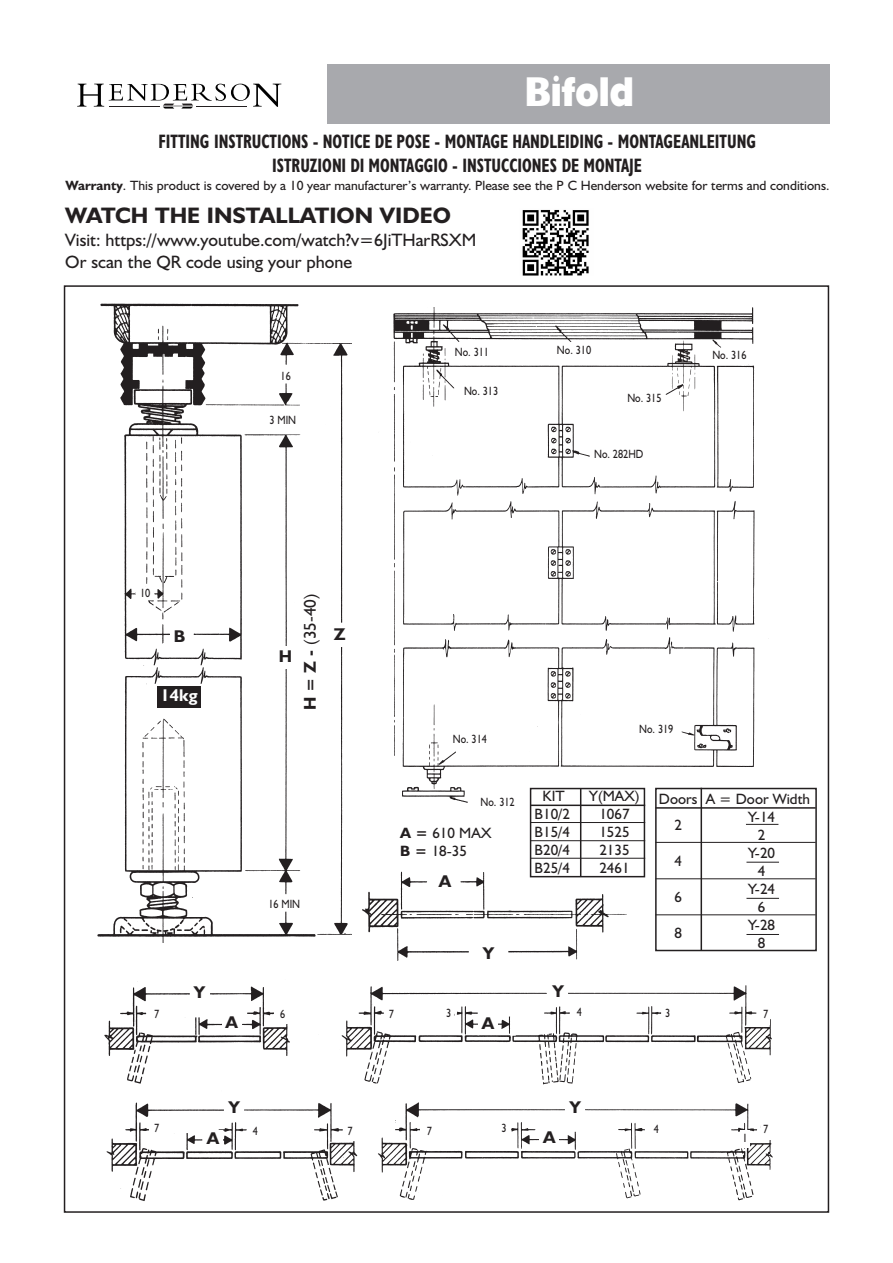
<style>
.page{position:relative;width:893px;height:1263px;background:#fff}
.page>*{position:absolute;margin:0;border:0;box-sizing:border-box;transform-origin:0 0}
.t1{font:800 42px "Humanist 521 BT";color:#fff;scale:.85 1}
.t2{font:700 22.5px "Humanist 521 BT";color:#231f20}
.t3{font:700 condensed 19.5px/23.4px "Humanist 521 BT";color:#231f20;text-align:center;scale:.85 1}
.t4{font:18px/22.5px "Humanist 521 BT";color:#231f20}
.t5{font:700 17.1px "Humanist 521 BT";color:#231f20}
.t6{font:17.1px "Humanist 521 BT";color:#231f20}
.t7{font:700 17.1px "Humanist 521 BT";color:#fff}
.t8{font:15px/18px "Humanist 521 BT";color:#231f20}
.t9{font:13.5px "Humanist 521 BT";color:#231f20}
.t10{font:12px "Humanist 521 BT";color:#231f20;scale:.85 1}
.s1{font-weight:700}
</style>
<div class="page">
<hr style="left:655px;top:807px;width:161px;height:2px;background:#231f20">
<hr style="left:655px;top:842px;width:161px;height:1px;background:#231f20">
<hr style="left:655px;top:878px;width:161px;height:1px;background:#231f20">
<hr style="left:655px;top:914px;width:161px;height:1px;background:#231f20">
<div style="left:655px;top:788px;width:162px;height:163px;border:2px solid #231f20"></div>
<div style="left:327px;top:64px;width:502px;height:60px;background:#a8a9ad"></div>
<svg style="left:77px;top:84px;width:204px;height:25px"></svg>
<hr style="left:109px;top:106px;width:50px;height:1px;background:#231f20">
<hr style="left:197px;top:106px;width:50px;height:1px;background:#231f20">
<img style="left:97px;top:303px;width:255px;height:640px">
<img style="left:393px;top:307px;width:382px;height:507px">
<img style="left:362px;top:865px;width:267px;height:96px">
<img style="left:104px;top:981px;width:669px;height:220px">
<div style="left:271px;top:646px;width:28px;height:23px;background:#fff"></div>
<div style="left:330px;top:624px;width:19px;height:23px;background:#fff"></div>
<div style="left:435px;top:872px;width:20px;height:22px;background:#fff"></div>
<div style="left:479px;top:944px;width:19px;height:22px;background:#fff"></div>
<div style="left:190px;top:983px;width:19px;height:22px;background:#fff"></div>
<div style="left:222px;top:1014px;width:19px;height:20px;background:#fff"></div>
<div style="left:478px;top:1015px;width:19px;height:20px;background:#fff"></div>
<div style="left:203px;top:1130px;width:20px;height:20px;background:#fff"></div>
<div style="left:540px;top:1129px;width:19px;height:20px;background:#fff"></div>
<div style="left:548px;top:982px;width:20px;height:23px;background:#fff"></div>
<div style="left:566px;top:1098px;width:19px;height:22px;background:#fff"></div>
<div style="left:224px;top:1098px;width:20px;height:22px;background:#fff"></div>
<div style="left:170px;top:628px;width:19px;height:21px;background:#fff"></div>
<div style="left:157px;top:686px;width:44px;height:22px;background:#231f20"></div>
<div style="left:301px;top:482px;width:22px;height:340px;background:#fff"></div>
<div style="left:150px;top:1007px;width:13px;height:17px;background:#fff"></div>
<div style="left:152px;top:1120px;width:10px;height:18px;background:#fff"></div>
<div style="left:251px;top:1123px;width:9px;height:17px;background:#fff"></div>
<div style="left:345px;top:1123px;width:10px;height:17px;background:#fff"></div>
<div style="left:425px;top:1123px;width:9px;height:17px;background:#fff"></div>
<div style="left:499px;top:1120px;width:10px;height:18px;background:#fff"></div>
<div style="left:652px;top:1122px;width:9px;height:17px;background:#fff"></div>
<div style="left:740px;top:1130px;width:10px;height:17px;background:#fff"></div>
<div style="left:278px;top:1006px;width:10px;height:17px;background:#fff"></div>
<div style="left:386px;top:1007px;width:10px;height:17px;background:#fff"></div>
<div style="left:444px;top:1006px;width:9px;height:17px;background:#fff"></div>
<div style="left:571px;top:1004px;width:16px;height:17px;background:#fff"></div>
<div style="left:664px;top:1006px;width:8px;height:17px;background:#fff"></div>
<div style="left:762px;top:1007px;width:8px;height:17px;background:#fff"></div>
<div style="left:761px;top:1122px;width:10px;height:17px;background:#fff"></div>
<img style="left:522px;top:210px;width:67px;height:66px">
<hr style="left:746px;top:824px;width:32px;height:1px;background:#231f20">
<hr style="left:746px;top:862px;width:33px;height:1px;background:#231f20">
<hr style="left:746px;top:898px;width:33px;height:1px;background:#231f20">
<hr style="left:746px;top:934px;width:33px;height:1px;background:#231f20">
<hr style="left:701px;top:788px;width:1px;height:162px;background:#231f20">
<hr style="left:530px;top:804px;width:115px;height:2px;background:#231f20">
<hr style="left:530px;top:822px;width:115px;height:1px;background:#231f20">
<hr style="left:530px;top:840px;width:115px;height:1px;background:#231f20">
<hr style="left:530px;top:858px;width:115px;height:1px;background:#231f20">
<div style="left:530px;top:788px;width:115px;height:89px;border:2px solid #231f20"></div>
<hr style="left:580px;top:789px;width:1px;height:87px;background:#231f20">
<h1 class="t1" style="left:525px;top:77px;width:130px">Bifold</h1>
<h3 class="t3" style="left:158px;top:132px;width:704px">FITTING INSTRUCTIONS - NOTICE DE POSE - MONTAGE HANDLEIDING - MONTAGEANLEITUNG<br>ISTRUZIONI DI MONTAGGIO - INSTUCCIONES DE MONTAJE</h3>
<p class="t9" style="left:66px;top:181px;width:765px"><span class="s1">Warranty</span>. This product is covered by a 10 year manufacturer’s warranty. Please see the P C Henderson website for terms and conditions.</p>
<h2 class="t2" style="left:65px;top:208px;width:387px">WATCH THE INSTALLATION VIDEO</h2>
<h3 class="t4" style="left:65px;top:230px;width:413px">Visit: https://www.youtube.com/watch?v=6JiTHarRSXM<br>Or scan the QR code using your phone</h3>
<p class="t10" style="left:281px;top:372px;width:14px">16</p>
<p class="t10" style="left:269px;top:415px;width:33px">3 MIN</p>
<p class="t10" style="left:455px;top:348px;width:42px">No. 311</p>
<p class="t10" style="left:557px;top:346px;width:42px">No. 310</p>
<p class="t10" style="left:464px;top:386px;width:42px">No. 313</p>
<p class="t10" style="left:627px;top:393px;width:42px">No. 315</p>
<p class="t10" style="left:594px;top:450px;width:59px">No. 282HD</p>
<p class="t10" style="left:712px;top:351px;width:42px">No. 316</p>
<p class="t10" style="left:140px;top:589px;width:14px">10</p>
<p class="t5" style="left:174px;top:631px;width:13px">B</p>
<p class="t7" style="left:161px;top:689px;width:39px">14kg</p>
<p class="t5" style="left:279px;top:650px;width:15px">H</p>
<p class="t6" style="left:304px;top:710px;width:118px;rotate:-90deg"><span class="s1">H = Z -</span> (35-40)</p>
<p class="t5" style="left:334px;top:628px;width:13px">Z</p>
<p class="t10" style="left:453px;top:734px;width:42px">No. 314</p>
<p class="t10" style="left:639px;top:725px;width:42px">No. 319</p>
<p class="t10" style="left:154px;top:1010px;width:8px">7</p>
<p class="t5" style="left:194px;top:986px;width:13px">Y</p>
<p class="t10" style="left:268px;top:900px;width:39px">16 MIN</p>
<p class="t10" style="left:481px;top:797px;width:42px">No. 312</p>
<p class="t8" style="left:400px;top:826px;width:93px"><span class="s1">A =</span> 610 MAX<br><span class="s1">B =</span> 18-35</p>
<p class="t5" style="left:439px;top:875px;width:14px">A</p>
<p class="t5" style="left:483px;top:947px;width:13px">Y</p>
<p class="t8" style="left:543px;top:788px;width:24px">KIT</p>
<p class="t8" style="left:589px;top:788px;width:52px">Y(MAX)</p>
<p class="t8" style="left:534px;top:806px;width:37px">B10/2</p>
<p class="t8" style="left:599px;top:806px;width:32px">1067</p>
<p class="t8" style="left:534px;top:824px;width:37px">B15/4</p>
<p class="t8" style="left:599px;top:824px;width:32px">1525</p>
<p class="t8" style="left:534px;top:842px;width:37px">B20/4</p>
<p class="t8" style="left:599px;top:842px;width:32px">2135</p>
<p class="t8" style="left:534px;top:860px;width:37px">B25/4</p>
<p class="t8" style="left:599px;top:860px;width:32px">2461</p>
<p class="t5" style="left:552px;top:986px;width:13px">Y</p>
<p class="t8" style="left:659px;top:791px;width:153px">Doors A = Door Width</p>
<p class="t8" style="left:748px;top:809px;width:29px">Y-14</p>
<p class="t8" style="left:758px;top:827px;width:9px">2</p>
<p class="t8" style="left:748px;top:845px;width:29px">Y-20</p>
<p class="t8" style="left:758px;top:863px;width:9px">4</p>
<p class="t8" style="left:748px;top:881px;width:29px">Y-24</p>
<p class="t8" style="left:758px;top:899px;width:9px">6</p>
<p class="t8" style="left:748px;top:917px;width:29px">Y-28</p>
<p class="t8" style="left:758px;top:935px;width:9px">8</p>
<p class="t8" style="left:675px;top:818px;width:9px">2</p>
<p class="t8" style="left:675px;top:854px;width:9px">4</p>
<p class="t8" style="left:675px;top:890px;width:9px">6</p>
<p class="t8" style="left:675px;top:926px;width:9px">8</p>
<p class="t10" style="left:280px;top:1009px;width:8px">6</p>
<p class="t10" style="left:389px;top:1010px;width:8px">7</p>
<p class="t10" style="left:446px;top:1009px;width:8px">3</p>
<p class="t10" style="left:577px;top:1007px;width:8px">4</p>
<p class="t10" style="left:665px;top:1009px;width:8px">3</p>
<p class="t10" style="left:763px;top:1010px;width:8px">7</p>
<p class="t5" style="left:226px;top:1016px;width:14px">A</p>
<p class="t5" style="left:482px;top:1017px;width:14px">A</p>
<p class="t5" style="left:228px;top:1101px;width:13px">Y</p>
<p class="t5" style="left:569px;top:1101px;width:13px">Y</p>
<p class="t10" style="left:154px;top:1124px;width:8px">7</p>
<p class="t10" style="left:253px;top:1126px;width:8px">4</p>
<p class="t10" style="left:347px;top:1126px;width:8px">7</p>
<p class="t10" style="left:427px;top:1126px;width:8px">7</p>
<p class="t10" style="left:502px;top:1124px;width:8px">3</p>
<p class="t10" style="left:654px;top:1125px;width:8px">4</p>
<p class="t5" style="left:207px;top:1133px;width:14px">A</p>
<p class="t5" style="left:543px;top:1131px;width:14px">A</p>
<p class="t10" style="left:742px;top:1133px;width:8px">1</p>
<p class="t10" style="left:763px;top:1125px;width:8px">7</p>
</div>
